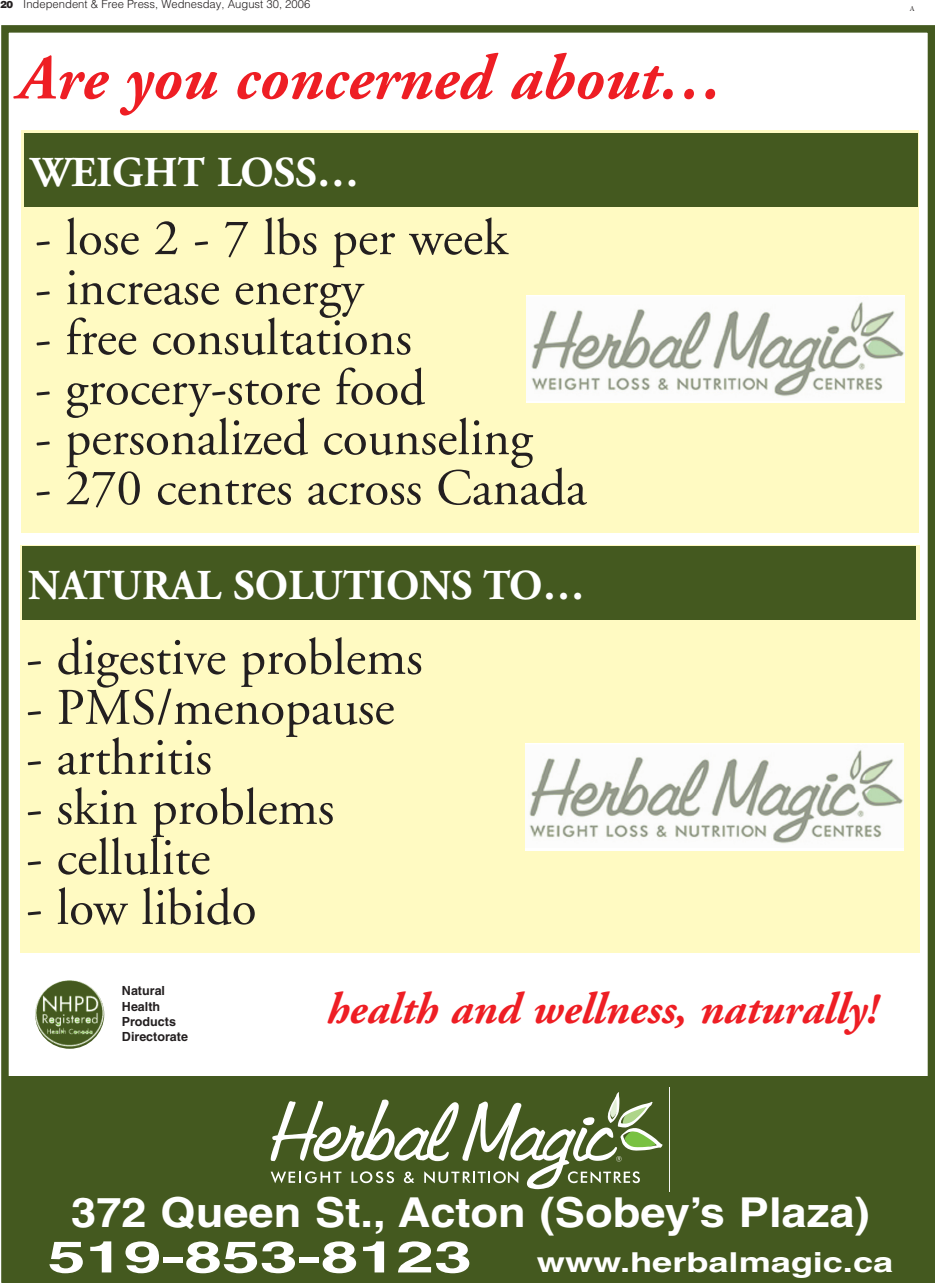
<style>
.page{position:relative;width:938px;height:1283px;background:#fff}
.page>*{position:absolute;margin:0;border:0;box-sizing:border-box;transform-origin:0 0}
.t1{font:italic 700 63.75px "Adobe Garamond";color:#ee1e24}
.t2{font:51.25px "Adobe Garamond";color:#231f20}
.t3{font:italic 700 44.25px "Adobe Garamond";color:#ee1e24}
.t4{font:700 43.75px "Helvetica";color:#fff;scale:1.56 1}
.t5{font:700 42.5px "Adobe Garamond";color:#fff}
.t6{font:700 41.25px "Helvetica";color:#fff;scale:1.1 1}
.t7{font:700 27.5px "Helvetica";color:#fff;scale:1.32 1}
.t8{font:700 12.62px/15.1px "Helvetica";color:#231f20}
.t9{font:300 11.25px "Helvetica";color:#231f20}
.t10{font:500 7.5px "Berkeley";color:#231f20}
.s1{font-weight:900;font-size:10px}
</style>
<div class="page">
<div style="left:1px;top:25px;width:933px;height:1257px;border:7px solid #44591f"></div>
<div style="left:3px;top:1076px;width:931px;height:206px;background:#44591f"></div>
<svg style="left:271px;top:1092px;width:391px;height:97px"></svg>
<img style="left:35px;top:980px;width:69px;height:68px;border-radius:50%">
<div style="left:21px;top:131px;width:897px;height:401px;background:#fffac2"></div>
<div style="left:20px;top:545px;width:900px;height:407px;background:#fffac2"></div>
<div style="left:25px;top:133px;width:893px;height:74px;background:#44591f"></div>
<div style="left:22px;top:546px;width:893px;height:73px;background:#44591f"></div>
<div style="left:526px;top:295px;width:378px;height:108px;background:#fff"></div>
<img style="left:531px;top:302px;width:373px;height:95px">
<div style="left:525px;top:742px;width:378px;height:108px;background:#fff"></div>
<img style="left:529px;top:749px;width:374px;height:95px">
<p class="t9" style="left:0;top:0;width:312px"><span class="s1">20</span> Independent &amp; Free Press, Wednesday, August 30, 2006</p>
<p class="t10" style="left:909px;top:6px;width:6px">A</p>
<p class="t1" style="left:18px;top:52px;width:706px">Are you concerned about…</p>
<p class="t5" style="left:31px;top:156px;width:330px">WEIGHT LOSS…</p>
<p class="t2" style="left:35px;top:217px;width:474px">- lose 2 - 7 lbs per week</p>
<p class="t2" style="left:35px;top:267px;width:330px">- increase energy</p>
<p class="t2" style="left:35px;top:317px;width:378px">- free consultations</p>
<p class="t2" style="left:35px;top:367px;width:392px">- grocery-store food</p>
<p class="t2" style="left:35px;top:417px;width:499px">- personalized counseling</p>
<p class="t2" style="left:35px;top:467px;width:553px">- 270 centres across Canada</p>
<p class="t5" style="left:28px;top:568px;width:558px">NATURAL SOLUTIONS TO…</p>
<p class="t2" style="left:26px;top:637px;width:398px">- digestive problems</p>
<p class="t2" style="left:26px;top:687px;width:370px">- PMS/menopause</p>
<p class="t2" style="left:26px;top:737px;width:187px">- arthritis</p>
<p class="t2" style="left:26px;top:787px;width:309px">- skin problems</p>
<p class="t2" style="left:26px;top:837px;width:186px">- cellulite</p>
<p class="t2" style="left:26px;top:887px;width:232px">- low libido</p>
<p class="t8" style="left:122px;top:984px;width:68px">Natural<br>Health<br>Products<br>Directorate</p>
<p class="t3" style="left:327px;top:991px;width:552px">health and wellness, naturally!</p>
<p class="t6" style="left:71px;top:1196px;width:727px">372 Queen St., Acton (Sobey’s Plaza)</p>
<p class="t4" style="left:48px;top:1241px;width:273px">519-853-8123</p>
<p class="t7" style="left:537px;top:1252px;width:271px">www.herbalmagic.ca</p>
</div>
